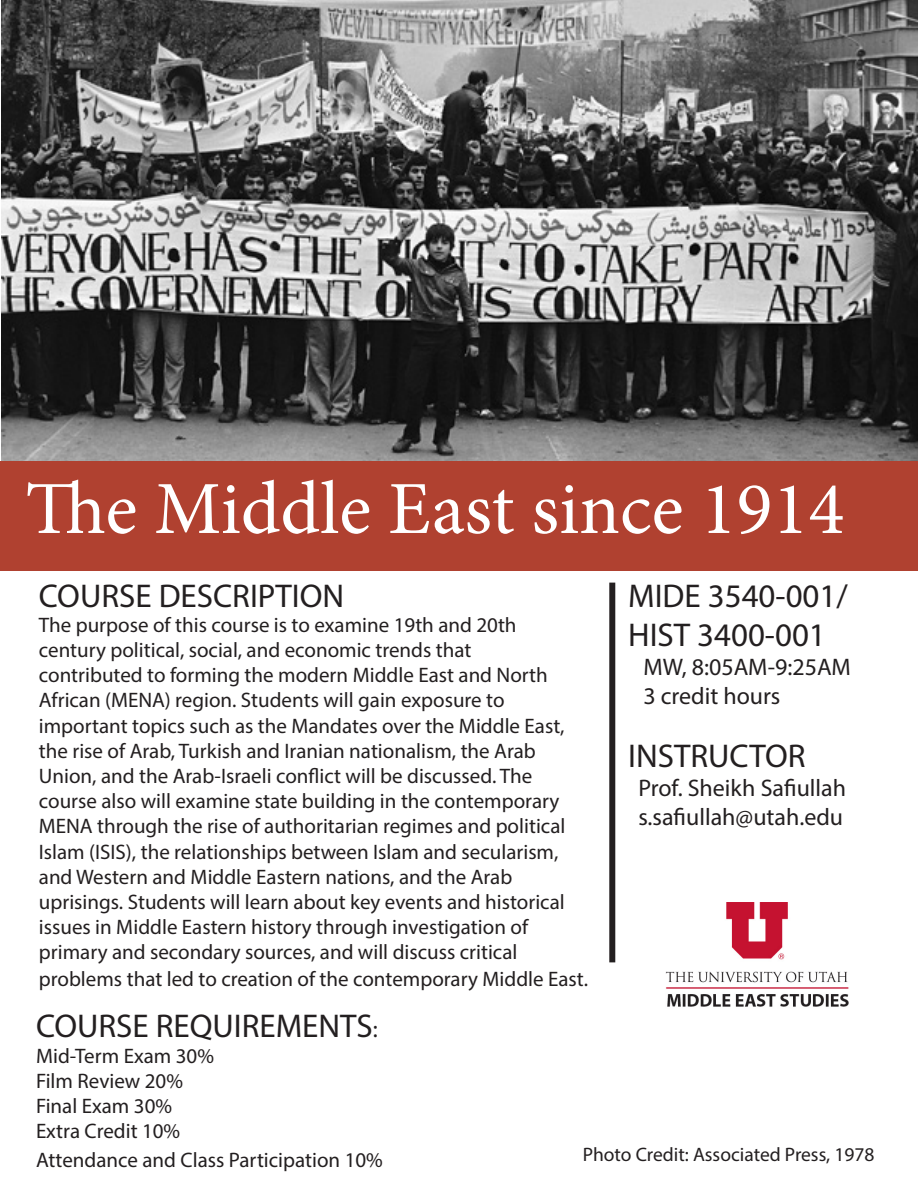
<style>
.page{position:relative;width:918px;height:1188px;background:#fff}
.page>*{position:absolute;margin:0;border:0;box-sizing:border-box;transform-origin:0 0}
.t1{font:75px "Minion Pro";color:#fff}
.t2{font:33px/39.6px "Myriad Pro";color:#231f20}
.t3{font:24px "Myriad Pro";color:#231f20}
.t4{font:21px/25.2px "Myriad Pro";color:#231f20}
.t5{font:19.5px "Myriad Pro";color:#231f20}
.s1{font-size:24px}
</style>
<div class="page">
<img style="left:1px;top:0;width:917px;height:461px">
<div style="left:609px;top:583px;width:6px;height:379px;background:#231f20"></div>
<img style="left:665px;top:902px;width:184px;height:105px">
<div style="left:0;top:461px;width:918px;height:110px;background:#b04130"></div>
<p class="t1" style="left:25px;top:459px;width:821px">The Middle East since 1914</p>
<p class="t2" style="left:39px;top:575px;width:307px">COURSE DESCRIPTION</p>
<p class="t4" style="left:39px;top:612px;width:479px">The purpose of this course is to examine 19th and 20th</p>
<p class="t4" style="left:39px;top:637px;width:434px">century political, social, and economic trends that</p>
<p class="t4" style="left:39px;top:662px;width:511px">contributed to forming the modern Middle East and North</p>
<p class="t4" style="left:39px;top:687px;width:467px">African (MENA) region. Students will gain exposure to</p>
<p class="t4" style="left:39px;top:713px;width:528px">important topics such as the Mandates over the Middle East, the rise of Arab, Turkish and Iranian nationalism, the Arab Union, and the Arab-Israeli conflict will be discussed. The course also will examine state building in the contemporary MENA through the rise of authoritarian regimes and political</p>
<p class="t4" style="left:39px;top:839px;width:521px">Islam (ISIS), the relationships between Islam and secularism, and Western and Middle Eastern nations, and the Arab</p>
<p class="t4" style="left:39px;top:889px;width:527px">uprisings. Students will learn about key events and historical issues in Middle Eastern history through investigation of</p>
<p class="t4" style="left:39px;top:939px;width:480px">primary and secondary sources, and will discuss critical</p>
<p class="t4" style="left:39px;top:966px;width:551px">problems that led to creation of the contemporary Middle East.</p>
<p class="t2" style="left:628px;top:575px;width:221px">MIDE 3540-001/<br>HIST 3400-001</p>
<p class="t3" style="left:643px;top:652px;width:209px">MW, 8:05AM-9:25AM</p>
<p class="t3" style="left:643px;top:681px;width:139px">3 credit hours</p>
<p class="t2" style="left:628px;top:736px;width:179px">INSTRUCTOR</p>
<p class="t3" style="left:638px;top:773px;width:209px">Prof. Sheikh Safiullah</p>
<p class="t3" style="left:638px;top:802px;width:206px">s.safiullah@utah.edu</p>
<p class="t2" style="left:36px;top:1006px;width:343px">COURSE REQUIREMENTS<span class="s1">:</span></p>
<p class="t4" style="left:36px;top:1043px;width:179px">Mid-Term Exam 30%</p>
<p class="t4" style="left:36px;top:1068px;width:149px">Film Review 20%</p>
<p class="t4" style="left:36px;top:1093px;width:138px">Final Exam 30%</p>
<p class="t4" style="left:36px;top:1118px;width:146px">Extra Credit 10%</p>
<p class="t4" style="left:36px;top:1147px;width:348px">Attendance and Class Participation 10%</p>
<p class="t5" style="left:583px;top:1142px;width:293px">Photo Credit: Associated Press, 1978</p>
</div>
